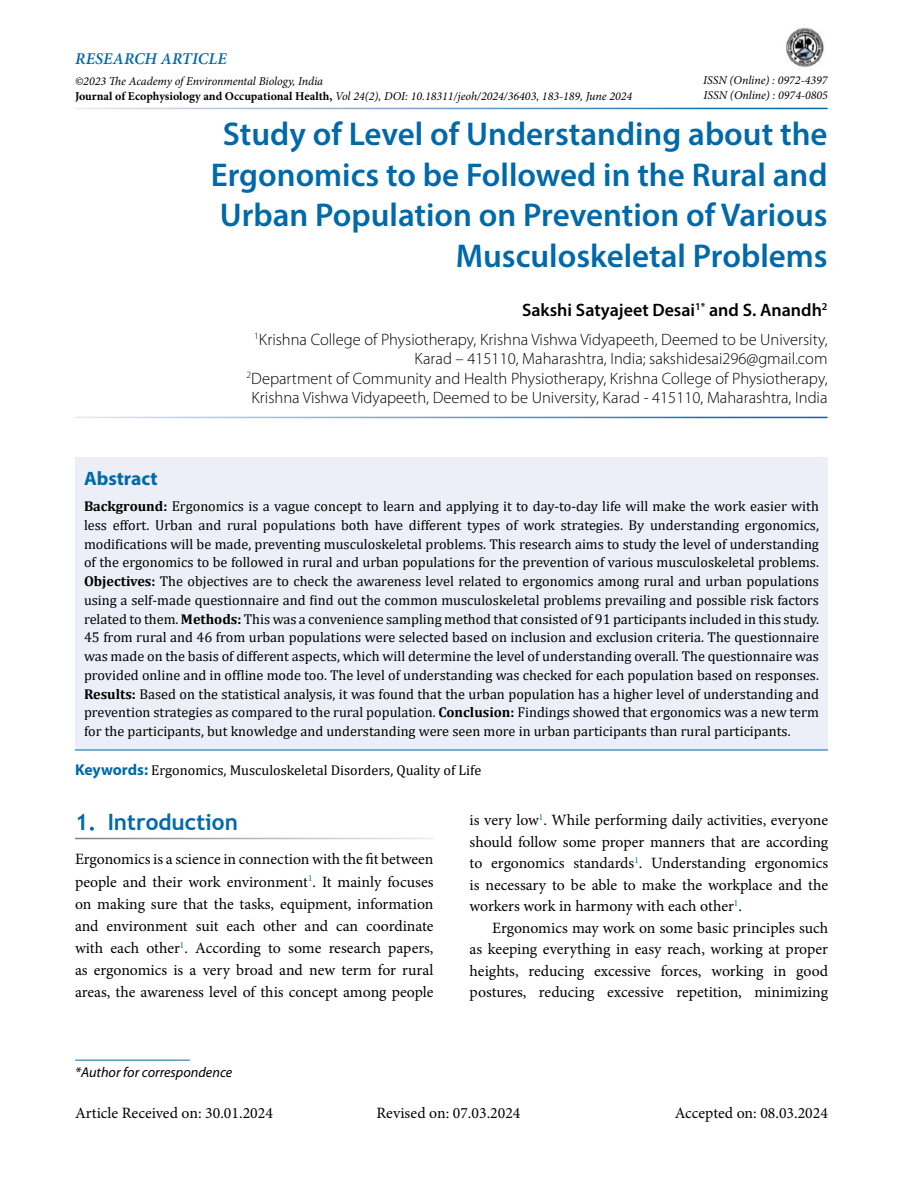
<style>
.page{position:relative;width:918px;height:1188px;background:#fff}
.page>*{position:absolute;margin:0;border:0;box-sizing:border-box;transform-origin:0 0}
.t1{font:600 33px/40.5px "Myriad Pro";color:#0069aa;text-align:right}
.t2{font:700 22.5px "Trebuchet MS";color:#0069aa}
.t3{font:700 19.5px "Myriad Pro";color:#0069aa}
.t4{font:600 18px "Myriad Pro";color:#000}
.t5{font:300 16.5px/19.5px "Myriad Pro";color:#000;text-align:right}
.t6{font:italic 600 16.5px "Minion Pro";letter-spacing:.01em;color:#0069aa}
.t7{font:15.75px/21.6px "Minion Pro";color:#000;text-align:justify}
.t8{font:14.25px/18.8px "Cambria";color:#000;text-align:justify}
.t9{font:italic 14.25px "Myriad Pro";color:#000}
.t10{font:italic 12px/15.1px "Minion Pro";color:#000}
.s1{font-weight:700;font-style:normal}
.s2{font-weight:700}
.s3{font-family:"Myriad Pro";font-weight:700;font-size:15.75px;color:#0069aa}
</style>
<div class="page">
<div style="left:75px;top:457px;width:753px;height:293px;background:#eceff7"></div>
<hr style="left:75px;top:750px;width:753px;height:1px;background:#0069aa">
<img style="left:786px;top:28px;width:38px;height:39px">
<hr style="left:75px;top:1060px;width:115px;height:1px;background:#0069aa">
<p class="t6" style="left:75px;top:47px;width:153px">RESEARCH ARTICLE</p>
<p class="t10" style="left:75px;top:73px;width:250px">©2023 The Academy of Environmental Biology, India</p>
<p class="t10" style="left:75px;top:89px;width:559px"><span class="s1">Journal of Ecophysiology and Occupational Health,</span> Vol 24(2), DOI: 10.18311/jeoh/2024/36403, 183-189, June 2024</p>
<p class="t10" style="left:703px;top:72px;width:126px">ISSN (Online) : 0972-4397<br>ISSN (Online) : 0974-0805</p>
<h1 class="t1" style="left:211px;top:113px;width:618px">Study of Level of Understanding about the Ergonomics to be Followed in the Rural and Urban Population on Prevention of Various Musculoskeletal Problems</h1>
<p class="t4" style="left:522px;top:299px;width:307px">Sakshi Satyajeet Desai<sup>1*</sup> and S. Anandh<sup>2</sup></p>
<p class="t5" style="left:247px;top:329px;width:583px"><sup>1</sup>Krishna College of Physiotherapy, Krishna Vishwa Vidyapeeth, Deemed to be University, Karad – 415110, Maharashtra, India; sakshidesai296@gmail.com<br><sup>2</sup>Department of Community and Health Physiotherapy, Krishna College of Physiotherapy, Krishna Vishwa Vidyapeeth, Deemed to be University, Karad - 415110, Maharashtra, India</p>
<h3 class="t3" style="left:84px;top:466px;width:75px">Abstract</h3>
<p class="t8" style="left:84px;top:497px;width:737px"><span class="s2">Background:</span> Ergonomics is a vague concept to learn and applying it to day-to-day life will make the work easier with less effort. Urban and rural populations both have different types of work strategies. By understanding ergonomics, modifications will be made, preventing musculoskeletal problems. This research aims to study the level of understanding of the ergonomics to be followed in rural and urban populations for the prevention of various musculoskeletal problems.<br><span class="s2">Objectives:</span> The objectives are to check the awareness level related to ergonomics among rural and urban populations using a self-made questionnaire and find out the common musculoskeletal problems prevailing and possible risk factors related to them. <span class="s2">Methods:</span> This was a convenience sampling method that consisted of 91 participants included in this study.<br>45 from rural and 46 from urban populations were selected based on inclusion and exclusion criteria. The questionnaire was made on the basis of different aspects, which will determine the level of understanding overall. The questionnaire was provided online and in offline mode too. The level of understanding was checked for each population based on responses.<br><span class="s2">Results:</span> Based on the statistical analysis, it was found that the urban population has a higher level of understanding and prevention strategies as compared to the rural population. <span class="s2">Conclusion:</span> Findings showed that ergonomics was a new term for the participants, but knowledge and understanding were seen more in urban participants than rural participants.</p>
<p class="t8" style="left:75px;top:761px;width:408px"><span class="s3">Keywords:</span> Ergonomics, Musculoskeletal Disorders, Quality of Life</p>
<h2 class="t2" style="left:75px;top:808px;width:164px">1. Introduction</h2>
<p class="t7" style="left:75px;top:848px;width:360px;line-height:22.2px">Ergonomics is a science in connection with the fit between people and their work environment<sup>1</sup>. It mainly focuses on making sure that the tasks, equipment, information and environment suit each other and can coordinate with each other<sup>1</sup>. According to some research papers, as ergonomics is a very broad and new term for rural areas, the awareness level of this concept among people</p>
<p class="t7" style="left:470px;top:809px;width:360px">is very low<sup>1</sup>. While performing daily activities, everyone should follow some proper manners that are according to ergonomics standards<sup>1</sup>. Understanding ergonomics is necessary to be able to make the workplace and the workers work in harmony with each other<sup>1</sup>.</p>
<p class="t7" style="left:470px;top:917px;width:360px;text-indent:23px">Ergonomics may work on some basic principles such as keeping everything in easy reach, working at proper heights, reducing excessive forces, working in good postures, reducing excessive repetition, minimizing</p>
<p class="t9" style="left:75px;top:1063px;width:159px">*Author for correspondence</p>
<p class="t7" style="left:75px;top:1103px;width:199px">Article Received on: 30.01.2024</p>
<p class="t7" style="left:377px;top:1103px;width:146px">Revised on: 07.03.2024</p>
<p class="t7" style="left:675px;top:1103px;width:155px">Accepted on: 08.03.2024</p>
</div>
